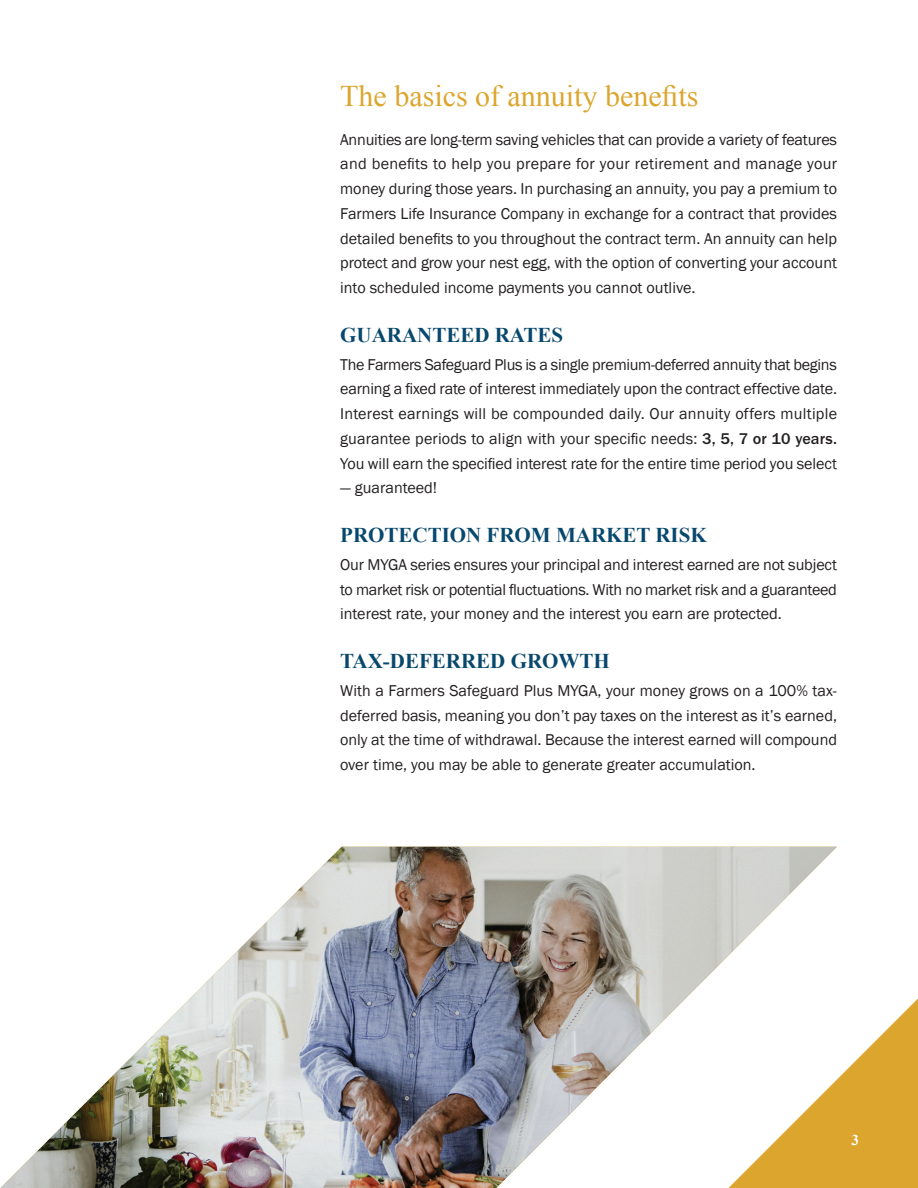
<style>
.page{position:relative;width:918px;height:1188px;background:#fff}
.page>*{position:absolute;margin:0;border:0;box-sizing:border-box;transform-origin:0 0}
.subheads{font:30px "Times New Roman";color:#dca52e}
.sub_sub{font:700 21px "Times New Roman";color:#09486d}
.body_text{font:16.2px/24.8px "Franklin Gothic";color:#231f20;text-align:justify}
.t1{font:700 15px "Times New Roman";color:#fff}
.s1{font-family:"Franklin Gothic URW";font-weight:500}
</style>
<div class="page">
<svg style="left:837px;top:998px;width:81px;height:190px;fill:#dca52e"></svg>
<img style="left:0;top:847px;width:837px;height:341px">
<p class="subheads" style="left:340px;top:76px;width:360px">The basics of annuity benefits</p>
<p class="body_text" style="left:340px;top:127px;width:498px">Annuities are long-term saving vehicles that can provide a variety of features and benefits to help you prepare for your retirement and manage your money during those years. In purchasing an annuity, you pay a premium to Farmers Life Insurance Company in exchange for a contract that provides detailed benefits to you throughout the contract term. An annuity can help protect and grow your nest egg, with the option of converting your account into scheduled income payments you cannot outlive.</p>
<p class="sub_sub" style="left:340px;top:320px;width:225px">GUARANTEED RATES</p>
<p class="body_text" style="left:340px;top:352px;width:498px">The Farmers Safeguard Plus is a single premium-deferred annuity that begins earning a fixed rate of interest immediately upon the contract effective date.<br>Interest earnings will be compounded daily. Our annuity offers multiple guarantee periods to align with your specific needs: <span class="s1">3, 5, 7 or 10 years.<br></span>You will earn the specified interest rate for the entire time period you select</p>
<p class="body_text" style="left:340px;top:476px;width:99px">— guaranteed!</p>
<p class="sub_sub" style="left:340px;top:521px;width:368px">PROTECTION FROM MARKET RISK</p>
<p class="body_text" style="left:340px;top:552px;width:498px">Our MYGA series ensures your principal and interest earned are not subject to market risk or potential fluctuations. With no market risk and a guaranteed interest rate, your money and the interest you earn are protected.</p>
<p class="sub_sub" style="left:340px;top:647px;width:271px">TAX-DEFERRED GROWTH</p>
<p class="body_text" style="left:340px;top:678px;width:498px">With a Farmers Safeguard Plus MYGA, your money grows on a 100% tax&shy;deferred basis, meaning you don’t pay taxes on the interest as it’s earned, only at the time of withdrawal. Because the interest earned will compound over time, you may be able to generate greater accumulation.</p>
<p class="t1" style="left:852px;top:1129px;width:9px">3</p>
</div>
